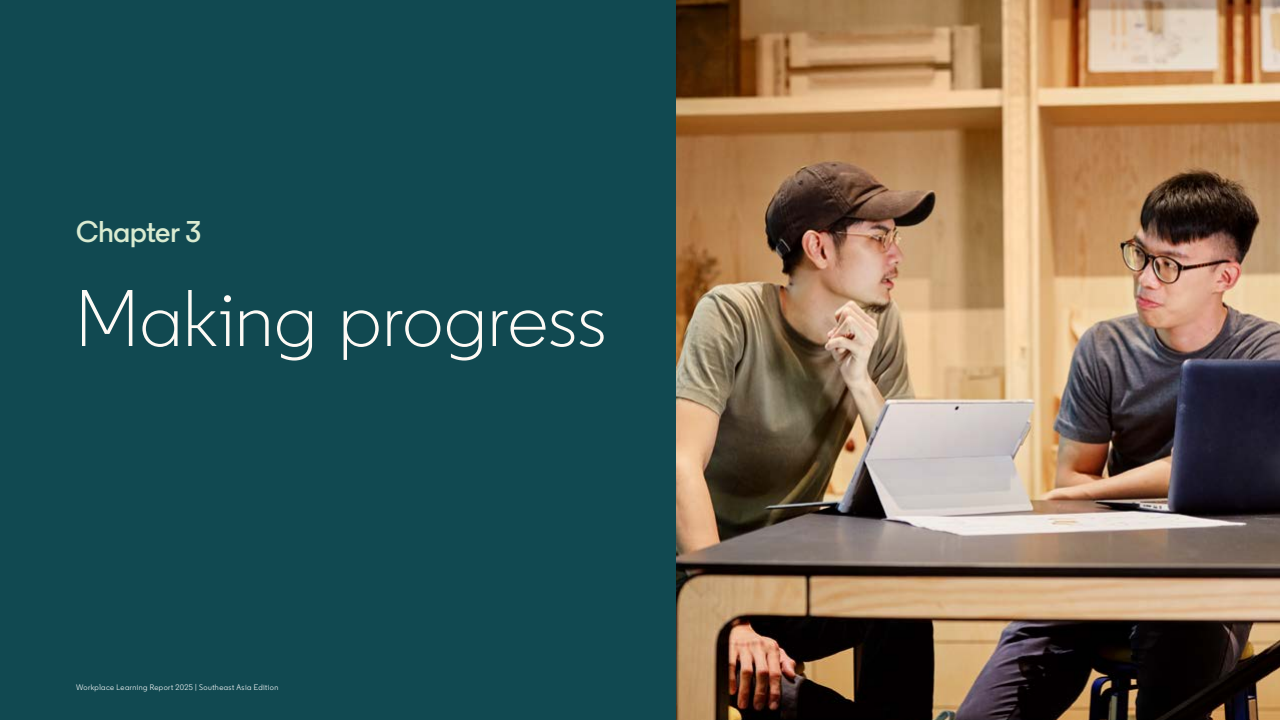
<style>
.page{position:relative;width:1280px;height:720px;background:#114951}
.page>*{position:absolute;margin:0;border:0;box-sizing:border-box;transform-origin:0 0}
.t1{font:300 80px "Community";letter-spacing:.01em;color:#fdfaf5}
.t2{font:600 30px "Community";letter-spacing:-.005em;color:#daebd1}
.t3{font:8px "Community";letter-spacing:.055em;color:#fff}
</style>
<div class="page">
<img style="left:676px;top:0;width:604px;height:720px">
<h2 class="t2" style="left:76px;top:213px;width:127px">Chapter 3</h2>
<h1 class="t1" style="left:76px;top:270px;width:532px">Making progress</h1>
<p class="t3" style="left:76px;top:682px;width:204px">Workplace Learning Report 2025 | Southeast Asia Edition</p>
</div>
